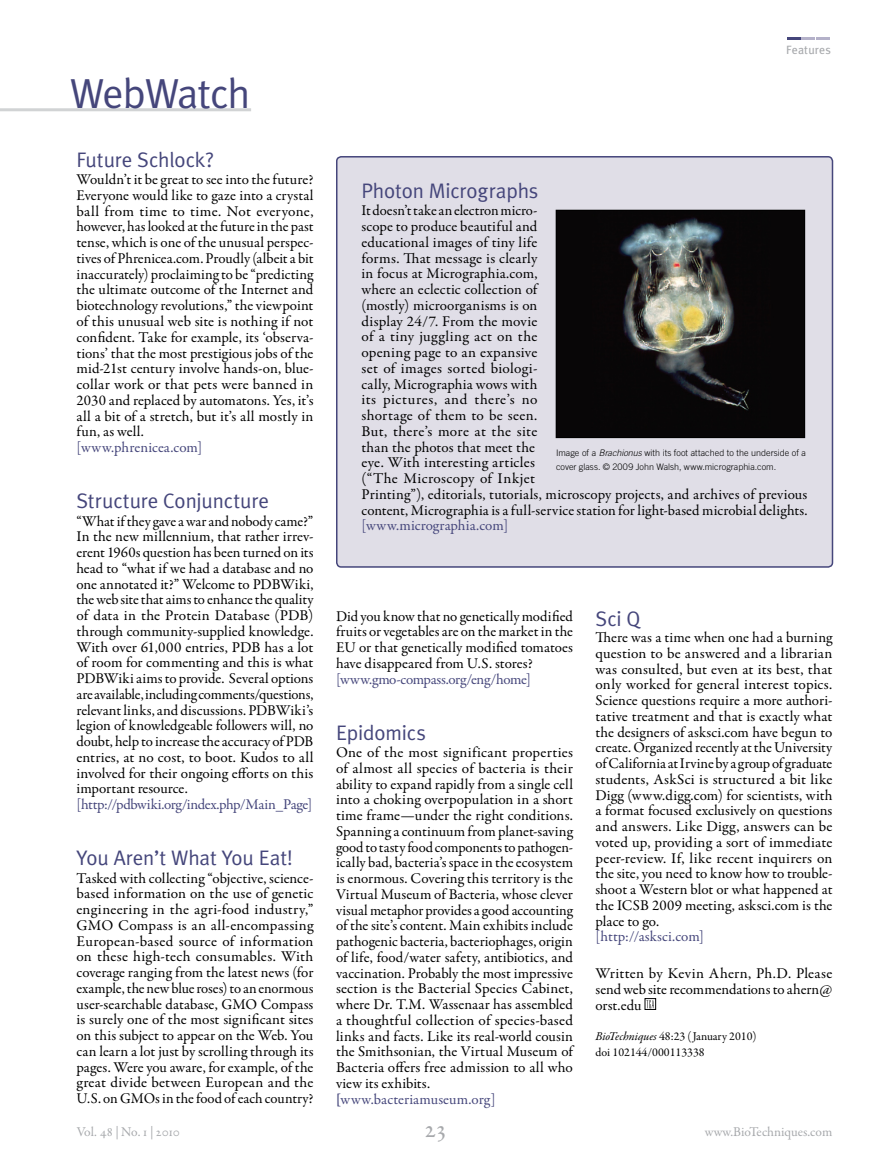
<style>
.page{position:relative;width:891px;height:1168px;background:#fff}
.page>*{position:absolute;margin:0;border:0;box-sizing:border-box;transform-origin:0 0}
.Redesign__Feature_o{font:42px "Meta Plus Normal";letter-spacing:-.025em;color:#45467b}
.t1{font:27px "Garamond Premr Pro";color:#a7a9ac}
.Redesign__Initial_F{font:21px "Meta Plus Normal";letter-spacing:-.005em;color:#45467b}
.Redesign__body_text{font:15px/15.8px "Garamond Premr Pro";letter-spacing:.01em;color:#000;text-align:justify}
.Redesign__Selected{font:15px/15.8px "Garamond Premr Pro";color:#000;text-align:justify}
.Redesign__web_addre{font:15px "Garamond Premr Pro";letter-spacing:-.025em;color:#45467b}
.Redesign__web_addre-2{font:15px "Garamond Premr Pro";letter-spacing:-.005em;color:#45467b}
.t2{font:13.5px "Garamond Premr Pro";color:#a7a9ac}
.t3{font:13.5px "Garamond Premr Pro";letter-spacing:-.02em;color:#a7a9ac}
.Redesign__doi{font:12px/16.5px "Garamond Premr Pro";letter-spacing:-.005em;color:#000}
.Redesign__Scientist{font:12px "Meta Plus";letter-spacing:.015em;color:#a7a9ac}
.Redesign__Image_cre{font:300 9px/13.5px "Trade Gothic LT Std";letter-spacing:.005em;color:#000}
.s1{color:#45467b}
.s2{font-style:italic}
.s3{font-weight:700}
</style>
<div class="page">
<svg style="left:787px;top:38px;width:43px;height:2px"></svg>
<div style="left:645px;top:998px;width:11px;height:12px;border:1px solid #000"></div>
<svg style="left:646px;top:1000px;width:8px;height:8px"></svg>
<hr style="left:0;top:108px;width:251px;height:3px;background:#d1d3d4">
<div style="left:337px;top:157px;width:495px;height:410px;background:#e0dee7;border-radius:4px"></div>
<div style="left:336px;top:156px;width:497px;height:412px;border:2px solid #45467b;border-radius:4px"></div>
<img style="left:558px;top:212px;width:245px;height:224px">
<div style="left:556px;top:210px;width:249px;height:228px;border:1px solid #000"></div>
<p class="Redesign__Feature_o" style="left:70px;top:69px;width:182px">WebWatch</p>
<p class="Redesign__Initial_F" style="left:76px;top:148px;width:139px">Future Schlock?</p>
<p class="Redesign__body_text" style="left:76px;top:172px;width:239px">Wouldn’t it be great to see into the future?<br>Everyone would like to gaze into a crystal ball from time to time. Not everyone, however, has looked at the future in the past tense, which is one of the unusual perspec&shy;tives of Phrenicea.com. Proudly (albeit a bit inaccurately) proclaiming to be “predicting the ultimate outcome of the Internet and biotechnology revolutions,” the viewpoint of this unusual web site is nothing if not confident. Take for example, its ‘observa&shy;tions’ that the most prestigious jobs of the mid-21st century involve hands-on, blue&shy;collar work or that pets were banned in 2030 and replaced by automatons. Yes, it’s all a bit of a stretch, but it’s all mostly in fun, as well.</p>
<p class="Redesign__web_addre-2" style="left:76px;top:438px;width:127px">[www.phrenicea.com]</p>
<p class="Redesign__Initial_F" style="left:76px;top:489px;width:194px">Structure Conjuncture</p>
<p class="Redesign__body_text" style="left:76px;top:513px;width:239px">“What if they gave a war and nobody came?” In the new millennium, that rather irrev&shy;erent 1960s question has been turned on its head to “what if we had a database and no one annotated it?” Welcome to PDBWiki, the web site that aims to enhance the quality of data in the Protein Database (PDB) through community-supplied knowledge.<br>With over 61,000 entries, PDB has a lot of room for commenting and this is what PDBWiki aims to provide. Several options are available, including comments/questions, relevant links, and discussions. PDBWiki’s legion of knowledgeable followers will, no doubt, help to increase the accuracy of PDB entries, at no cost, to boot. Kudos to all involved for their ongoing efforts on this important resource.</p>
<p class="Redesign__web_addre" style="left:76px;top:795px;width:237px">[http://pdbwiki.org/index.php/Main_Page]</p>
<p class="Redesign__Initial_F" style="left:76px;top:846px;width:218px">You Aren’t What You Eat!</p>
<p class="Redesign__body_text" style="left:76px;top:870px;width:239px">Tasked with collecting “objective, science&shy;based information on the use of genetic engineering in the agri-food industry,” GMO Compass is an all-encompassing European-based source of information on these high-tech consumables. With coverage ranging from the latest news (for example, the new blue roses) to an enormous user-searchable database, GMO Compass is surely one of the most significant sites on this subject to appear on the Web. You can learn a lot just by scrolling through its pages. Were you aware, for example, of the great divide between European and the U.S. on GMOs in the food of each country?</p>
<p class="Redesign__Scientist" style="left:786px;top:43px;width:46px">Features</p>
<p class="Redesign__Initial_F" style="left:362px;top:179px;width:179px">Photon Micrographs</p>
<p class="Redesign__body_text" style="left:362px;top:203px;width:448px;text-align:left">It doesn’t take an electron micro-<br>scope to produce beautiful and<br>educational images of tiny life<br>forms. That message is clearly<br>in focus at Micrographia.com,<br>where an eclectic collection of<br>(mostly) microorganisms is on<br>display 24/7. From the movie<br>of a tiny juggling act on the<br>opening page to an expansive<br>set of images sorted biologi-<br>cally, Micrographia wows with<br>its pictures, and there’s no<br>shortage of them to be seen.<br>But, there’s more at the site<br>than the photos that meet the<br>eye. With interesting articles<br>(“The Microscopy of Inkjet<br>Printing”), editorials, tutorials, microscopy projects, and archives of previous content, Micrographia is a full-service station for light-based microbial delights. <span class="s1">[www.micrographia.com]</span></p>
<p class="Redesign__Image_cre" style="left:556px;top:446px;width:252px">Image of a <span class="s2">Brachionus</span> with its foot attached to the underside of a cover glass. © 2009 John Walsh, www.micrographia.com.</p>
<p class="Redesign__body_text" style="left:336px;top:608px;width:238px">Did you know that no genetically modified fruits or vegetables are on the market in the EU or that genetically modified tomatoes have disappeared from U.S. stores?</p>
<p class="Redesign__web_addre" style="left:336px;top:670px;width:197px">[www.gmo-compass.org/eng/home]</p>
<p class="Redesign__Initial_F" style="left:336px;top:720px;width:92px">Epidomics</p>
<p class="Redesign__body_text" style="left:336px;top:745px;width:239px">One of the most significant properties of almost all species of bacteria is their ability to expand rapidly from a single cell into a choking overpopulation in a short time frame—under the right conditions.<br>Spanning a continuum from planet-saving good to tasty food components to pathogen&shy;ically bad, bacteria’s space in the ecosystem is enormous. Covering this territory is the Virtual Museum of Bacteria, whose clever visual metaphor provides a good accounting of the site’s content. Main exhibits include pathogenic bacteria, bacteriophages, origin of life, food/water safety, antibiotics, and vaccination. Probably the most impressive section is the Bacterial Species Cabinet, where Dr. T.M. Wassenaar has assembled a thoughtful collection of species-based links and facts. Like its real-world cousin the Smithsonian, the Virtual Museum of Bacteria offers free admission to all who view its exhibits.</p>
<p class="Redesign__web_addre-2" style="left:336px;top:1090px;width:161px"><span class="s3">[</span>www.bacteriamuseum.org]</p>
<p class="Redesign__Initial_F" style="left:596px;top:607px;width:47px">Sci Q</p>
<p class="Redesign__body_text" style="left:596px;top:630px;width:239px">There was a time when one had a burning question to be answered and a librarian was consulted, but even at its best, that only worked for general interest topics.<br>Science questions require a more authori&shy;tative treatment and that is exactly what the designers of asksci.com have begun to create. Organized recently at the University of California at Irvine by a group of graduate students, AskSci is structured a bit like Digg (www.digg.com) for scientists, with a format focused exclusively on questions and answers. Like Digg, answers can be voted up, providing a sort of immediate peer-review. If, like recent inquirers on the site, you need to know how to trouble&shy;shoot a Western blot or what happened at the ICSB 2009 meeting, asksci.com is the place to go.</p>
<p class="Redesign__web_addre-2" style="left:596px;top:927px;width:110px">[http://asksci.com]</p>
<p class="Redesign__Selected" style="left:596px;top:966px;width:238px">Written by Kevin Ahern, Ph.D. Please send web site recommendations to ahern@ orst.edu</p>
<p class="Redesign__doi" style="left:596px;top:1028px;width:163px"><span class="s2">BioTechniques</span> 48:23 (January 2010) doi 102144/000113338</p>
<p class="t3" style="left:77px;top:1124px;width:105px">Vol. 48 | No. 1 | 2010</p>
<p class="t1" style="left:425px;top:1112px;width:23px">23</p>
<p class="t2" style="left:705px;top:1123px;width:129px">www.BioTechniques.com</p>
</div>
